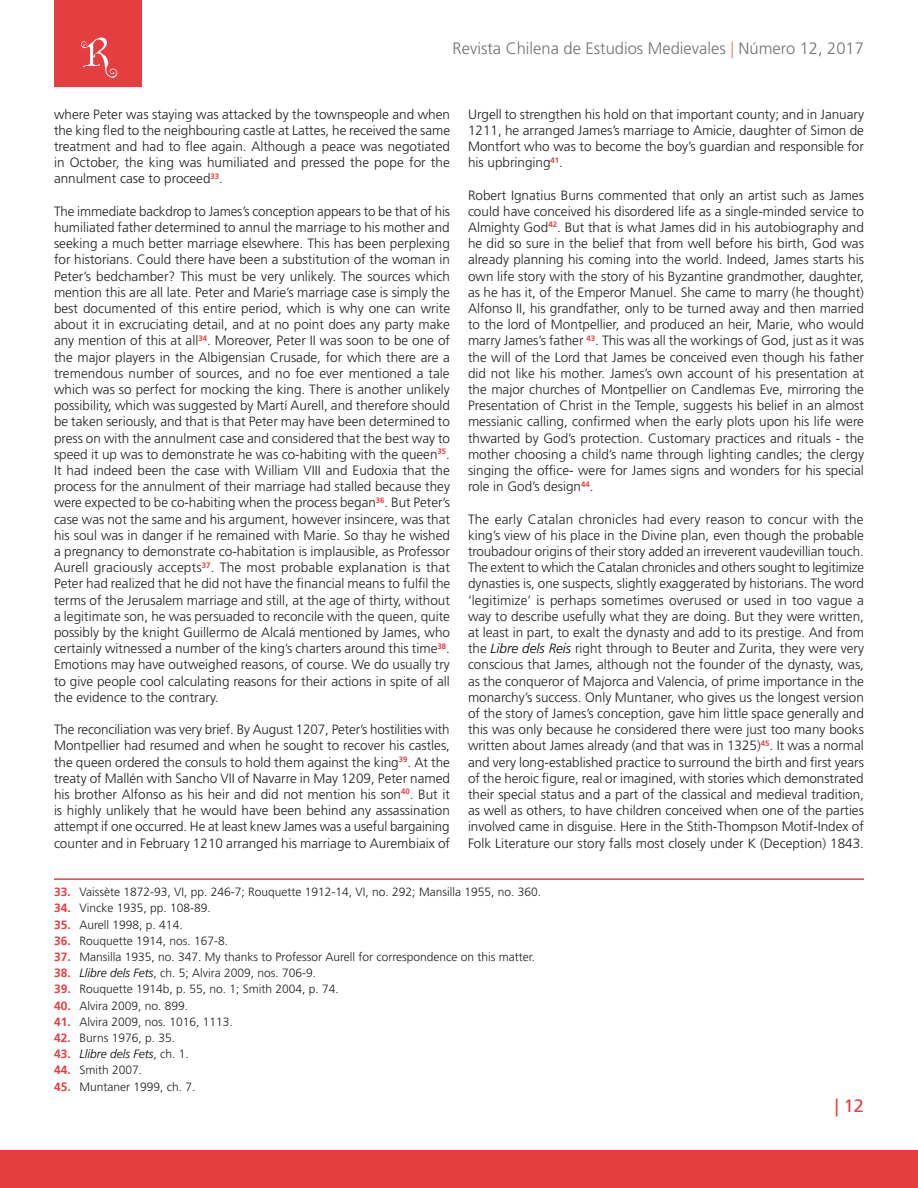
<style>
.page{position:relative;width:918px;height:1188px;background:#fff}
.page>*{position:absolute;margin:0;border:0;box-sizing:border-box;transform-origin:0 0}
.t1{font:18px "Frutiger LT Std";color:#e43e41}
.t2{font:300 16.5px "Frutiger LT Std";color:#717275}
.Cuerpo_-ING{font:300 13.5px/16.2px "Frutiger LT Std";color:#231f20;text-align:justify}
.t3{font:300 12px "Frutiger LT Std";color:#231f20}
.t4{font:italic 300 12px "Frutiger LT Std";color:#000}
.s1{color:#ec806e}
.s2{font-style:italic;color:#000}
.s3{font-weight:700;color:#e43e41}
.s4{font-weight:700;font-style:normal;color:#e43e41}
.s5{font-style:normal;color:#231f20}
</style>
<div class="page">
<div style="left:0;top:1151px;width:918px;height:37px;background:#e43e41"></div>
<div style="left:54px;top:0;width:88px;height:86px;background:#e43e41"></div>
<svg style="left:81px;top:37px;width:37px;height:41px"></svg>
<hr style="left:54px;top:878px;width:810px;height:2px;background:#e43e41">
<p class="t2" style="left:453px;top:39px;width:413px">Revista Chilena de Estudios Medievales <span class="s1">|</span> Número 12, 2017</p>
<p class="Cuerpo_-ING" style="left:54px;top:106px;width:398px">where Peter was staying was attacked by the townspeople and when the king fled to the neighbouring castle at Lattes, he received the same treatment and had to flee again. Although a peace was negotiated in October, the king was humiliated and pressed the pope for the annulment case to proceed<sup>33</sup>.</p>
<p class="Cuerpo_-ING" style="left:54px;top:203px;width:398px">The immediate backdrop to James’s conception appears to be that of his humiliated father determined to annul the marriage to his mother and seeking a much better marriage elsewhere. This has been perplexing for historians. Could there have been a substitution of the woman in Peter’s bedchamber? This must be very unlikely. The sources which mention this are all late. Peter and Marie’s marriage case is simply the best documented of this entire period, which is why one can write about it in excruciating detail, and at no point does any party make any mention of this at all<sup>34</sup>. Moreover, Peter II was soon to be one of the major players in the Albigensian Crusade, for which there are a tremendous number of sources, and no foe ever mentioned a tale which was so perfect for mocking the king. There is another unlikely possibility, which was suggested by Martí Aurell, and therefore should be taken seriously, and that is that Peter may have been determined to press on with the annulment case and considered that the best way to speed it up was to demonstrate he was co-habiting with the queen<sup>35</sup>.<br>It had indeed been the case with William VIII and Eudoxia that the process for the annulment of their marriage had stalled because they were expected to be co-habiting when the process began<sup>36</sup>. But Peter’s case was not the same and his argument, however insincere, was that his soul was in danger if he remained with Marie. So thay he wished a pregnancy to demonstrate co-habitation is implausible, as Professor Aurell graciously accepts<sup>37</sup>. The most probable explanation is that Peter had realized that he did not have the financial means to fulfil the terms of the Jerusalem marriage and still, at the age of thirty, without a legitimate son, he was persuaded to reconcile with the queen, quite possibly by the knight Guillermo de Alcalá mentioned by James, who certainly witnessed a number of the king’s charters around this time<sup>38</sup>.<br>Emotions may have outweighed reasons, of course. We do usually try to give people cool calculating reasons for their actions in spite of all the evidence to the contrary.</p>
<p class="Cuerpo_-ING" style="left:54px;top:722px;width:398px">The reconciliation was very brief. By August 1207, Peter’s hostilities with Montpellier had resumed and when he sought to recover his castles, the queen ordered the consuls to hold them against the king<sup>39</sup>. At the treaty of Mallén with Sancho VII of Navarre in May 1209, Peter named his brother Alfonso as his heir and did not mention his son<sup>40</sup>. But it is highly unlikely that he would have been behind any assassination attempt if one occurred. He at least knew James was a useful bargaining counter and in February 1210 arranged his marriage to Aurembiaix of</p>
<p class="Cuerpo_-ING" style="left:468px;top:106px;width:398px">Urgell to strengthen his hold on that important county; and in January 1211, he arranged James’s marriage to Amicie, daughter of Simon de Montfort who was to become the boy’s guardian and responsible for his upbringing<sup>41</sup>.</p>
<p class="Cuerpo_-ING" style="left:468px;top:187px;width:398px">Robert Ignatius Burns commented that only an artist such as James could have conceived his disordered life as a single-minded service to Almighty God<sup>42</sup>. But that is what James did in his autobiography and he did so sure in the belief that from well before his birth, God was already planning his coming into the world. Indeed, James starts his own life story with the story of his Byzantine grandmother, daughter, as he has it, of the Emperor Manuel. She came to marry (he thought)<br>Alfonso II, his grandfather, only to be turned away and then married to the lord of Montpellier, and produced an heir, Marie, who would marry James’s father <sup>43</sup>. This was all the workings of God, just as it was the will of the Lord that James be conceived even though his father did not like his mother. James’s own account of his presentation at the major churches of Montpellier on Candlemas Eve, mirroring the Presentation of Christ in the Temple, suggests his belief in an almost messianic calling, confirmed when the early plots upon his life were thwarted by God’s protection. Customary practices and rituals - the mother choosing a child’s name through lighting candles; the clergy singing the office- were for James signs and wonders for his special role in God’s design<sup>44</sup>.</p>
<p class="Cuerpo_-ING" style="left:468px;top:511px;width:398px">The early Catalan chronicles had every reason to concur with the king’s view of his place in the Divine plan, even though the probable troubadour origins of their story added an irreverent vaudevillian touch.<br>The extent to which the Catalan chronicles and others sought to legitimize dynasties is, one suspects, slightly exaggerated by historians. The word ‘legitimize’ is perhaps sometimes overused or used in too vague a way to describe usefully what they are doing. But they were written, at least in part, to exalt the dynasty and add to its prestige. And from the <span class="s2">Libre dels Reis</span> right through to Beuter and Zurita, they were very conscious that James, although not the founder of the dynasty, was, as the conqueror of Majorca and Valencia, of prime importance in the monarchy’s success. Only Muntaner, who gives us the longest version of the story of James’s conception, gave him little space generally and this was only because he considered there were just too many books written about James already (and that was in 1325)<sup>45</sup>. It was a normal and very long-established practice to surround the birth and first years of the heroic figure, real or imagined, with stories which demonstrated their special status and a part of the classical and medieval tradition, as well as others, to have children conceived when one of the parties involved came in disguise. Here in the Stith-Thompson Motif-Index of Folk Literature our story falls most closely under K (Deception) 1843.</p>
<p class="t3" style="left:54px;top:885px;width:489px"><span class="s3">33.</span> Vaissète 1872-93, VI, pp. 246-7; Rouquette 1912-14, VI, no. 292; Mansilla 1955, no. 360.</p>
<p class="t3" style="left:54px;top:901px;width:158px"><span class="s3">34.</span> Vincke 1935, pp. 108-89.</p>
<p class="t3" style="left:54px;top:918px;width:130px"><span class="s3">35.</span> Aurell 1998, p. 414.</p>
<p class="t3" style="left:54px;top:934px;width:176px"><span class="s3">36.</span> Rouquette 1914, nos. 167-8.</p>
<p class="t3" style="left:54px;top:950px;width:483px"><span class="s3">37.</span> Mansilla 1935, no. 347. My thanks to Professor Aurell for correspondence on this matter.</p>
<p class="t3" style="left:54px;top:966px;width:264px"><span class="s3">38.</span> <span class="s2">Llibre dels Fets</span>, ch. 5; Alvira 2009, nos. 706-9.</p>
<p class="t3" style="left:54px;top:982px;width:286px"><span class="s3">39.</span> Rouquette 1914b, p. 55, no. 1; Smith 2004, p. 74.</p>
<p class="t3" style="left:54px;top:999px;width:136px"><span class="s3">40.</span> Alvira 2009, no. 899.</p>
<p class="t3" style="left:54px;top:1015px;width:180px"><span class="s3">41.</span> Alvira 2009, nos. 1016, 1113.</p>
<p class="t3" style="left:54px;top:1031px;width:123px"><span class="s3">42.</span> Burns 1976, p. 35.</p>
<p class="t4" style="left:54px;top:1047px;width:136px"><span class="s4">43.</span> Llibre dels Fets<span class="s5">, ch. 1.</span></p>
<p class="t3" style="left:54px;top:1063px;width:90px"><span class="s3">44.</span> Smith 2007.</p>
<p class="t3" style="left:54px;top:1080px;width:143px"><span class="s3">45.</span> Muntaner 1999, ch. 7.</p>
<h1 class="t1" style="left:835px;top:1095px;width:31px">| 12</h1>
</div>
